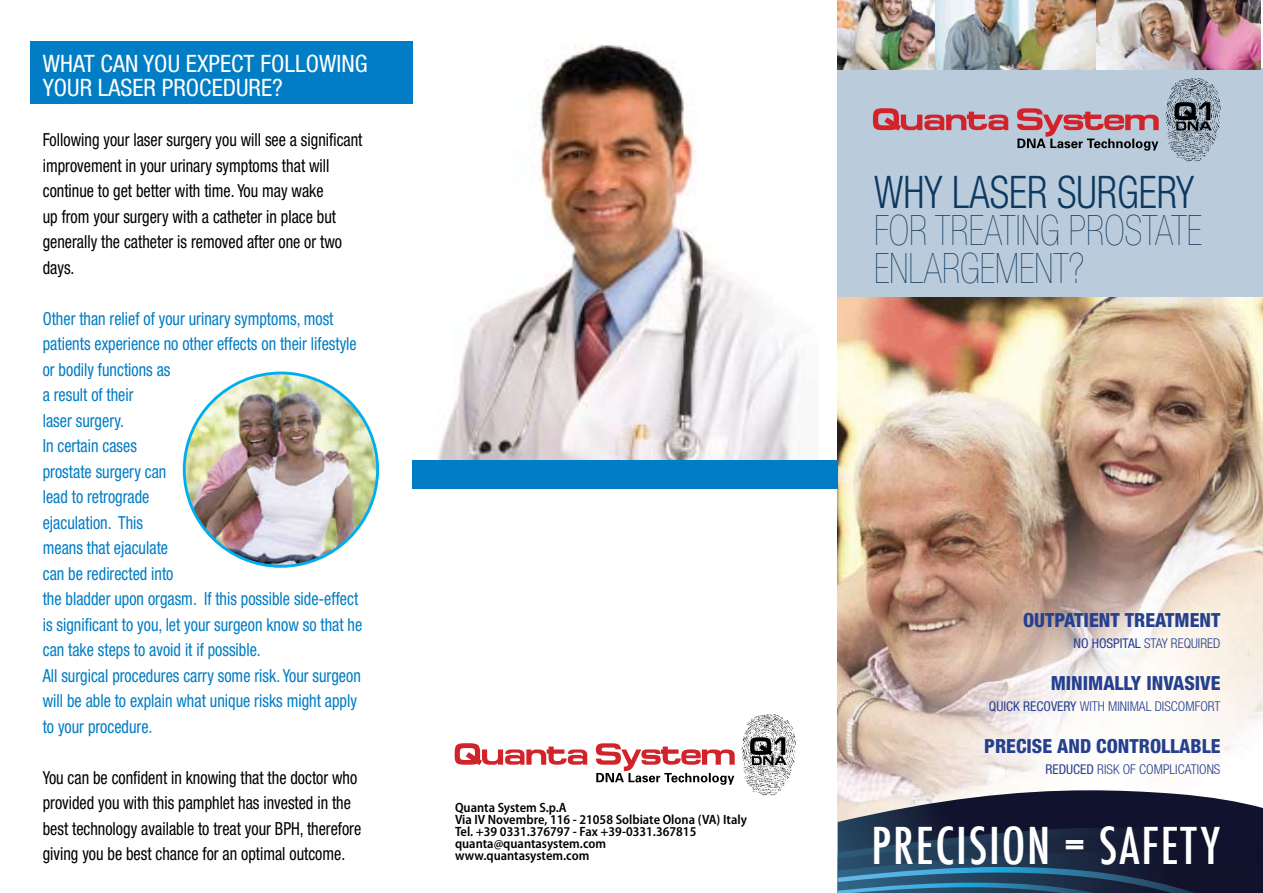
<style>
.page{position:relative;width:1263px;height:893px;background:#fff}
.page>*{position:absolute;margin:0;border:0;box-sizing:border-box;transform-origin:0 0}
.t1{font:500 condensed 49.5px "Futura";letter-spacing:.035em;color:#fff}
.t2{font:300 condensed 45px "Helvetica Neue";color:#0e385e;scale:.9 1}
.t3{font:900 condensed 42px/37.5px "Helvetica Neue";color:#0e385e;scale:.9 1}
.t4{font:condensed 24px "Helvetica Neue";color:#fff}
.t5{font:800 condensed 19.5px "Helvetica Neue";color:#25408f}
.t6{font:condensed 18px/25.5px "Helvetica Neue";color:#007dc5;scale:.9 1}
.t7{font:condensed 18px/25.5px "Helvetica Neue";color:#000;scale:.9 1}
.t8{font:600 semi-condensed 13.5px/12px "Myriad Pro";color:#000}
.t9{font:300 condensed 13.5px "Helvetica Neue";color:#25408f}
.t10{font:condensed 13.5px "Helvetica Neue";color:#25408f}
.s1{font-weight:400}
.s2{font-weight:300}
</style>
<div class="page">
<div style="left:30px;top:41px;width:382px;height:63px;background:#007dc5"></div>
<img style="left:437px;top:44px;width:381px;height:416px">
<img style="left:838px;top:9px;width:425px;height:781px">
<svg style="left:838px;top:790px;width:425px;height:103px;background:#2d3d55"></svg>
<div style="left:838px;top:68px;width:425px;height:229px;background:#baccdc"></div>
<img style="left:838px;top:0;width:222px;height:69px">
<img style="left:1060px;top:0;width:200px;height:69px">
<img style="left:184px;top:373px;width:194px;height:193px;border-radius:97px">
<div style="left:412px;top:460px;width:426px;height:29px;background:#007dc5"></div>
<svg style="left:873px;top:108px;width:286px;height:43px"></svg>
<img style="left:1166px;top:79px;width:54px;height:83px">
<svg style="left:1174px;top:102px;width:38px;height:28px"></svg>
<svg style="left:455px;top:743px;width:280px;height:42px"></svg>
<img style="left:742px;top:714px;width:53px;height:82px">
<svg style="left:750px;top:737px;width:37px;height:28px"></svg>
<h3 class="t4" style="left:43px;top:50px;width:114px">WHAT CAN YOU</h3>
<h3 class="t4" style="left:186px;top:50px;width:35px">EXPECT</h3>
<h3 class="t4" style="left:261px;top:50px;width:24px">FOLLO</h3>
<h3 class="t4" style="left:319px;top:50px;width:50px">WING</h3>
<h3 class="t4" style="left:43px;top:74px;width:68px">YOU R LASE</h3>
<h3 class="t4" style="left:144px;top:74px;width:56px">R PROCEDU</h3>
<h3 class="t4" style="left:249px;top:74px;width:36px">RE?</h3>
<p class="t7" style="left:43px;top:127px;width:357px">Following your laser surgery you will see a significant improvement in your urinary symptoms that will continue to get better with time. You may wake<br>up from your surgery with a catheter in place but generally the catheter is removed after one or two days.</p>
<p class="t6" style="left:43px;top:305px;width:357px">Other than relief of your urinary symptoms, most patients experience no other effects on their lifestyle or bodily functions as<br>a result of their<br>laser surgery.<br>In certain cases<br>prostate surgery can<br>lead to retrograde<br>ejaculation. This<br>means that ejaculate<br>can be redirected into<br>the bladder upon orgasm. If this possible side-effect is significant to you, let your surgeon know so that he can take steps to avoid it if possible.<br>All surgical procedures carry some risk. Your surgeon will be able to explain what unique risks might apply to your procedure.</p>
<p class="t7" style="left:43px;top:764px;width:355px">You can be confident in knowing that the doctor who provided you with this pamphlet has invested in the best technology available to treat your BPH, therefore giving you be best chance for an optimal outcome.</p>
<p class="t8" style="left:455px;top:802px;width:293px">Quanta System S.p.A<br>Via IV Novembre, 116 - 21058 Solbiate Olona (VA) Italy Tel. +39 0331.376797 - Fax +39-0331.367815 quanta@quantasystem.com<br>www.quantasystem.com</p>
<h2 class="t2" style="left:874px;top:166px;width:357px">WHY LASER SURGERY</h2>
<h3 class="t3" style="left:874px;top:211px;width:366px">FOR TREATING PROSTATE<br>ENLARGEMENT?</h3>
<p class="t5" style="left:1023px;top:608px;width:194px">OUTPATIENT TREATMENT</p>
<p class="t9" style="left:1073px;top:635px;width:148px"><span class="s1">No Hospital</span> STAY REQUIRED</p>
<p class="t5" style="left:1051px;top:671px;width:171px">MINIMALLY INVASIVE</p>
<p class="t10" style="left:989px;top:699px;width:149px">Quick Recovery <span class="s2">WITH MINIMAL</span></p>
<p class="t9" style="left:1155px;top:699px;width:67px">DISCOMFORT</p>
<p class="t5" style="left:984px;top:734px;width:232px">PRECISE AND CONTROLLABLE</p>
<p class="t9" style="left:1045px;top:762px;width:176px"><span class="s1">Reduced</span> RISK OF COMPLICATIONS</p>
<h1 class="t1" style="left:872px;top:814px;width:350px">PRECISION = SAFETY</h1>
</div>
